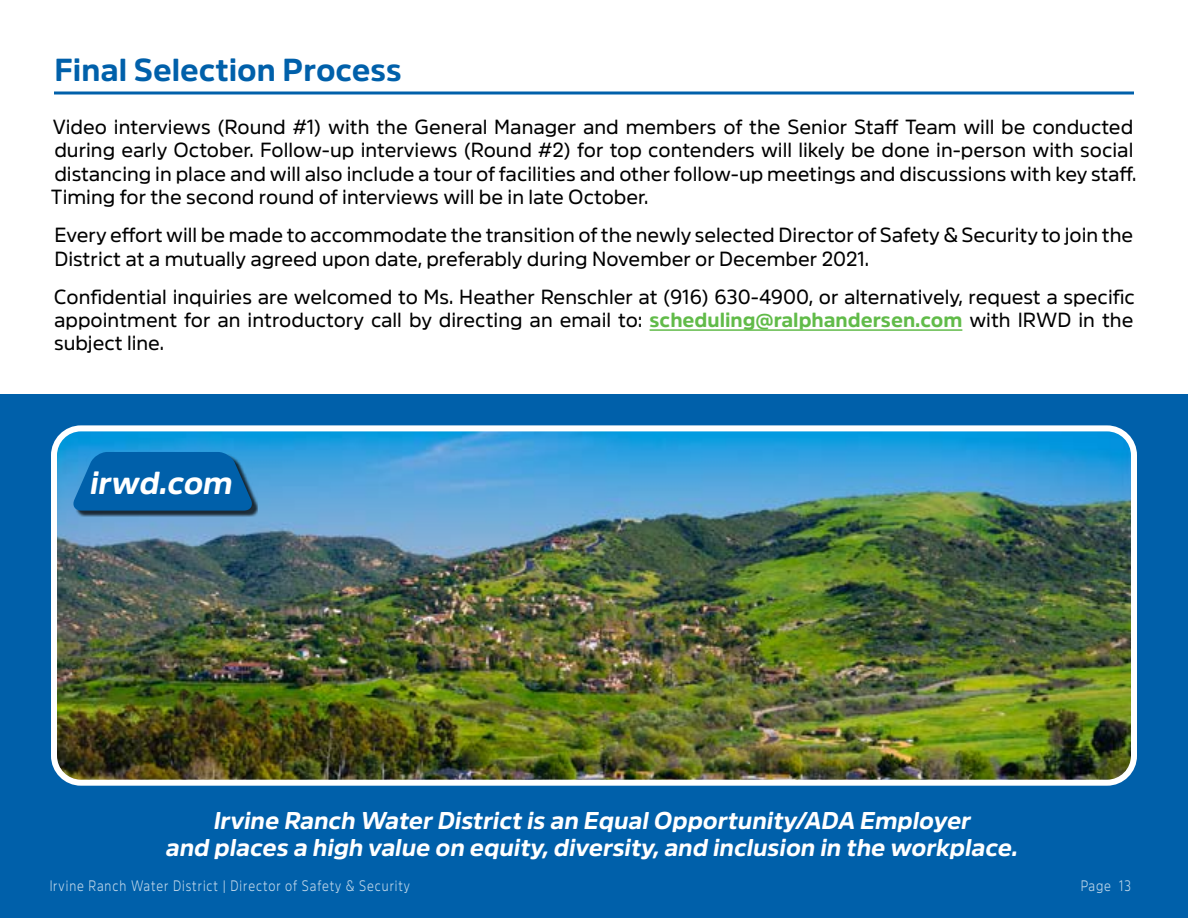
<style>
.page{position:relative;width:1188px;height:918px;background:#fff}
.page>*{position:absolute;margin:0;border:0;box-sizing:border-box;transform-origin:0 0}
.t1{font:700 31.5px "Amsi Pro Normal";color:#0060aa}
.t2{font:italic 700 31.5px "Amsi Pro Normal";color:#fff}
.t3{font:italic 700 24px/27.6px "Amsi Pro Normal";color:#fff;text-align:center}
.t4{font:20.25px/23.2px "Amsi Pro Normal";color:#000}
.t5{font:300 15px "Amsi Pro Normal";letter-spacing:.08em;color:#fff;scale:.8 1}
.s1{font-weight:700;color:#61bb49}
</style>
<div class="page">
<div style="left:0;top:394px;width:1188px;height:524px;background:#0060aa"></div>
<hr style="left:650px;top:329px;width:312px;height:2px;background:#61bb49">
<hr style="left:54px;top:92px;width:1080px;height:2px;background:#0060aa">
<img style="left:58px;top:432px;width:1072px;height:347px">
<div style="left:51px;top:425px;width:1086px;height:361px;border:6px solid #fff;border-radius:27px"></div>
<div style="left:75px;top:454px;width:183px;height:63px;background:#000;opacity:.75"></div>
<svg style="left:72px;top:452px;width:182px;height:59px"></svg>
<h1 class="t1" style="left:54px;top:44px;width:349px">Final Selection Process</h1>
<p class="t4" style="left:51px;top:113px;width:1087px">Video interviews (Round #1) with the General Manager and members of the Senior Staff Team will be conducted during early October. Follow-up interviews (Round #2) for top contenders will likely be done in-person with social distancing in place and will also include a tour of facilities and other follow-up meetings and discussions with key staff.<br>Timing for the second round of interviews will be in late October.</p>
<p class="t4" style="left:54px;top:221px;width:1080px">Every effort will be made to accommodate the transition of the newly selected Director of Safety &amp; Security to join the<br>District at a mutually agreed upon date, preferably during November or December 2021.</p>
<p class="t4" style="left:54px;top:283px;width:1083px;text-align:justify">Confidential inquiries are welcomed to Ms. Heather Renschler at (916) 630-4900, or alternatively, request a specific appointment for an introductory call by directing an email to: <span class="s1">scheduling@ralphandersen.com</span> with IRWD in the subject line.</p>
<h1 class="t2" style="left:90px;top:458px;width:144px">irwd.com</h1>
<p class="t3" style="left:166px;top:804px;width:854px">Irvine Ranch Water District is an Equal Opportunity/ADA Employer<br>and places a high value on equity, diversity, and inclusion in the workplace.</p>
<p class="t5" style="left:50px;top:874px;width:452px">Irvine Ranch Water District | Director of Safety &amp; Security</p>
<p class="t5" style="left:1080px;top:874px;width:65px">Page 13</p>
</div>
